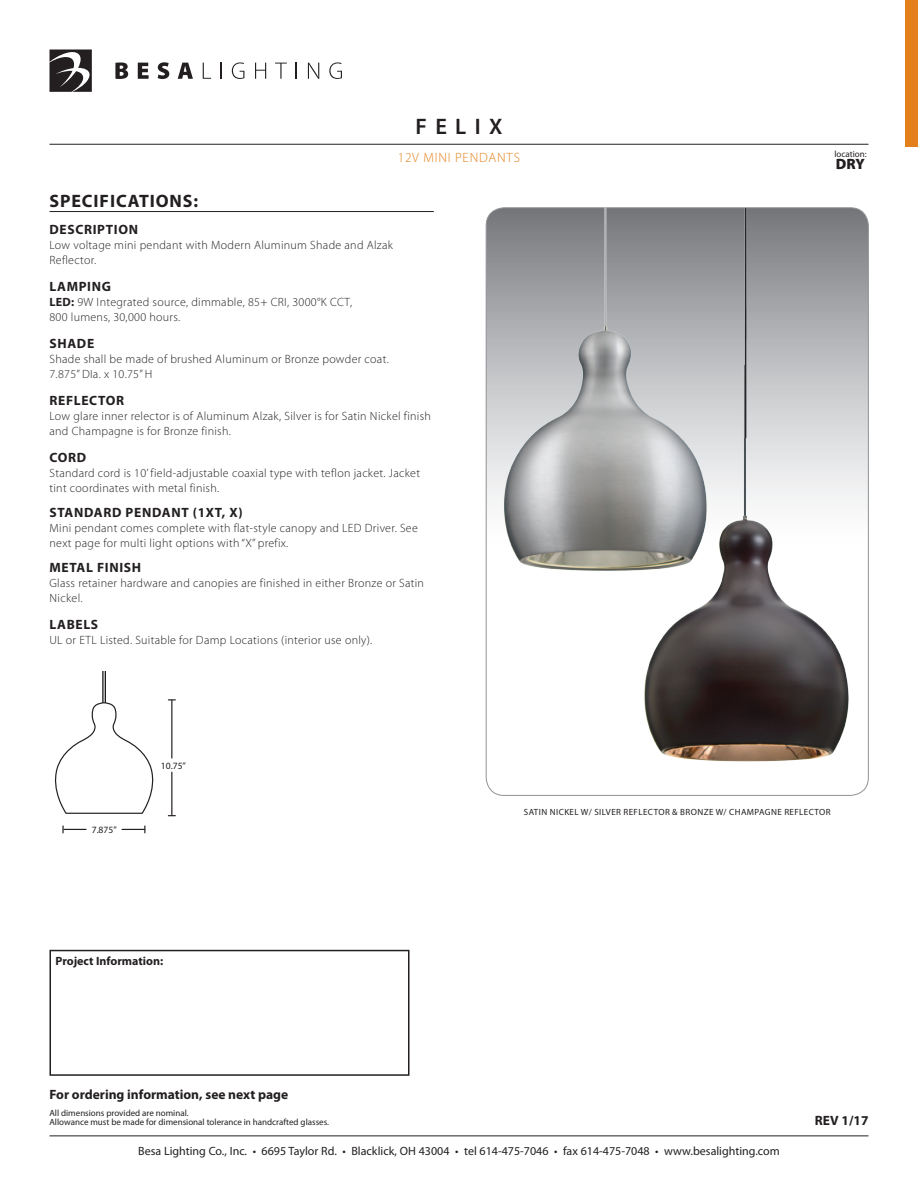
<style>
.page{position:relative;width:918px;height:1188px;background:#fff}
.page>*{position:absolute;margin:0;border:0;box-sizing:border-box;transform-origin:0 0}
.t1{font:600 22.5px "Myriad Pro";letter-spacing:.37em;color:#231f20}
.t2{font:700 18px "Myriad Pro";letter-spacing:.05em;color:#231f20}
.t3{font:900 15px "Myriad Pro";color:#231f20}
.t4{font:700 13.5px "Myriad Pro";letter-spacing:.05em;color:#231f20}
.t5{font:700 13.5px "Myriad Pro";color:#231f20}
.t6{font:300 13.5px "Myriad Pro";letter-spacing:.06em;color:#e4801b}
.t7{font:300 12px/15px "Myriad Pro";letter-spacing:.025em;color:#231f20}
.t8{font:12px "Myriad Pro";color:#231f20}
.t9{font:700 12px "Myriad Pro";color:#231f20}
.t10{font:9.6px "Myriad Pro";color:#231f20}
.t11{font:9px/9px "Myriad Pro";color:#231f20}
.t12{font:9px "Myriad Pro";letter-spacing:.045em;color:#231f20}
.s1{font-weight:700}
</style>
<div class="page">
<hr style="left:50px;top:1136px;width:818px;height:1px;background:#231f20">
<svg style="left:115px;top:62px;width:13px;height:17px"></svg>
<svg style="left:138px;top:63px;width:11px;height:16px"></svg>
<svg style="left:158px;top:62px;width:11px;height:17px"></svg>
<svg style="left:178px;top:63px;width:15px;height:16px"></svg>
<svg style="left:203px;top:63px;width:8px;height:16px"></svg>
<svg style="left:221px;top:63px;width:1px;height:16px"></svg>
<svg style="left:232px;top:62px;width:12px;height:17px"></svg>
<svg style="left:255px;top:63px;width:11px;height:16px"></svg>
<svg style="left:275px;top:63px;width:12px;height:16px"></svg>
<svg style="left:296px;top:63px;width:1px;height:16px"></svg>
<svg style="left:308px;top:63px;width:11px;height:16px"></svg>
<svg style="left:329px;top:62px;width:13px;height:17px"></svg>
<svg style="left:50px;top:50px;width:42px;height:42px"></svg>
<hr style="left:50px;top:144px;width:818px;height:1px;background:#231f20">
<div style="left:905px;top:1px;width:13px;height:146px;background:#e4801b"></div>
<div style="left:50px;top:950px;width:360px;height:126px;border:2px solid #231f20"></div>
<svg style="left:486px;top:208px;width:382px;height:587px"></svg>
<img style="left:619px;top:366px;width:238px;height:418px">
<img style="left:725px;top:338px;width:27px;height:99px">
<img style="left:725px;top:209px;width:27px;height:129px">
<img style="left:486px;top:208px;width:223px;height:386px">
<hr style="left:50px;top:211px;width:384px;height:1px;background:#231f20">
<hr style="left:171px;top:772px;width:1px;height:43px;background:#231f20">
<hr style="left:171px;top:700px;width:1px;height:58px;background:#231f20">
<svg style="left:62px;top:826px;width:24px;height:7px"></svg>
<svg style="left:122px;top:826px;width:23px;height:7px"></svg>
<svg style="left:54px;top:671px;width:100px;height:143px"></svg>
<h1 class="t1" style="left:416px;top:113px;width:88px">felix</h1>
<p class="t6" style="left:398px;top:149px;width:124px">12V Mini pendants</p>
<p class="t11" style="left:834px;top:149px;width:34px">location:</p>
<p class="t3" style="left:836px;top:154px;width:31px">DRY</p>
<h2 class="t2" style="left:50px;top:189px;width:150px">SPECIFICATIONS:</h2>
<p class="t4" style="left:50px;top:220px;width:90px">DESCRIPTION</p>
<p class="t7" style="left:50px;top:237px;width:345px">Low voltage mini pendant with Modern Aluminum Shade and Alzak<br>Reflector.</p>
<p class="t4" style="left:50px;top:277px;width:63px">LAMPING</p>
<p class="t7" style="left:50px;top:294px;width:304px"><span class="s1">LED:</span> 9W Integrated source, dimmable, 85+ CRI, 3000°K CCT,<br>800 lumens, 30,000 hours.</p>
<p class="t4" style="left:50px;top:334px;width:46px">SHADE</p>
<p class="t7" style="left:50px;top:351px;width:341px">Shade shall be made of brushed Aluminum or Bronze powder coat.<br>7.875” DIa. x 10.75” H</p>
<p class="t4" style="left:50px;top:391px;width:76px">REFLECTOR</p>
<p class="t7" style="left:50px;top:408px;width:383px">Low glare inner relector is of Aluminum Alzak, Silver is for Satin Nickel finish and Champagne is for Bronze finish.</p>
<p class="t4" style="left:50px;top:448px;width:38px">CORD</p>
<p class="t7" style="left:50px;top:465px;width:372px">Standard cord is 10’ field-adjustable coaxial type with teflon jacket. Jacket tint coordinates with metal finish.</p>
<p class="t4" style="left:50px;top:504px;width:195px">STANDARD PENDANT (1XT, X)</p>
<p class="t7" style="left:50px;top:520px;width:370px">Mini pendant comes complete with flat-style canopy and LED Driver. See next page for multi light options with “X” prefix.</p>
<p class="t4" style="left:50px;top:559px;width:93px">METAL FINISH</p>
<p class="t7" style="left:50px;top:576px;width:376px">Glass retainer hardware and canopies are finished in either Bronze or Satin<br>Nickel.</p>
<p class="t4" style="left:50px;top:616px;width:50px">LABELS</p>
<p class="t7" style="left:50px;top:633px;width:324px">UL or ETL Listed. Suitable for Damp Locations (interior use only).</p>
<p class="t10" style="left:92px;top:824px;width:27px">7.875”</p>
<p class="t10" style="left:161px;top:760px;width:27px">10.75”</p>
<p class="t9" style="left:56px;top:953px;width:109px">Project Information:</p>
<p class="t5" style="left:50px;top:1086px;width:240px">For ordering information, see next page</p>
<p class="t11" style="left:50px;top:1108px;width:281px">All dimensions provided are nominal.<br>Allowance must be made for dimensional tolerance in handcrafted glasses.</p>
<p class="t12" style="left:524px;top:806px;width:308px">satin nickel w/ silver reflector &amp; bronze w/ champagne reflector</p>
<p class="t4" style="left:815px;top:1112px;width:55px">REV 1/17</p>
<p class="t8" style="left:138px;top:1144px;width:643px">Besa Lighting Co., Inc. • 6695 Taylor Rd. • Blacklick, OH 43004 • tel 614-475-7046 • fax 614-475-7048 • www.besalighting.com</p>
</div>
